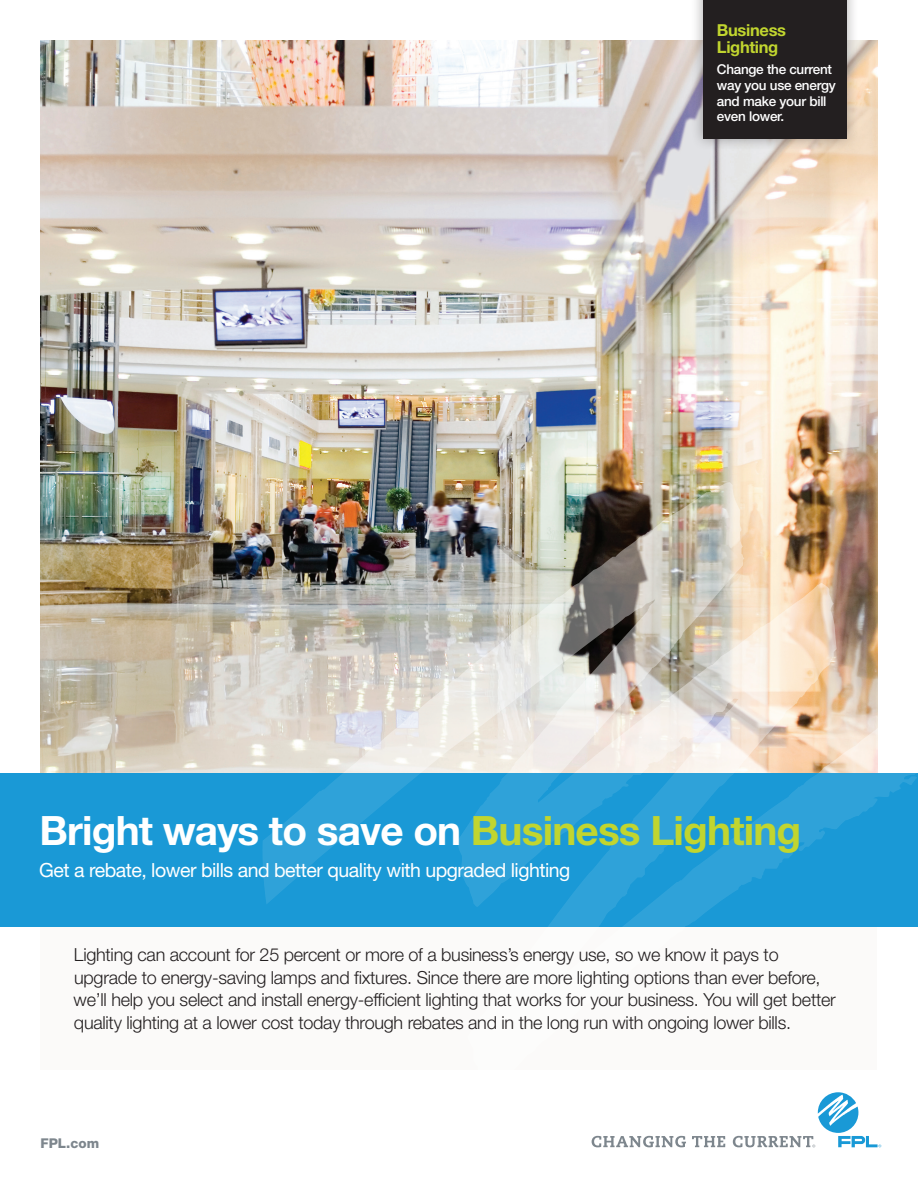
<style>
.page{position:relative;width:918px;height:1188px;background:#fff}
.page>*{position:absolute;margin:0;border:0;box-sizing:border-box;transform-origin:0 0}
.t1{font:700 40.5px "Helvetica Neue LT Std";letter-spacing:-.02em;color:#fff}
.t2{font:19.5px "Helvetica Neue LT Std";letter-spacing:-.025em;color:#fff}
.t3{font:300 18px/22.5px "Helvetica Neue LT Std";letter-spacing:-.015em;color:#231f20}
.t4{font:700 16.5px/16.5px "Helvetica Neue LT Std";letter-spacing:-.02em;color:#c1d52f}
.t5{font:500 13.5px/15.8px "Helvetica Neue LT Std";letter-spacing:-.02em;color:#fff}
.t6{font:800 13.5px "Helvetica Neue LT Std";color:#7d868d}
.s1{color:#c1d52f}
</style>
<div class="page">
<img style="left:40px;top:40px;width:838px;height:733px">
<img style="left:262px;top:482px;width:616px;height:291px">
<div style="left:0;top:773px;width:918px;height:154px;background:#1a99d6"></div>
<svg style="left:262px;top:773px;width:655px;height:154px"></svg>
<svg style="left:592px;top:1136px;width:94px;height:11px"></svg>
<svg style="left:692px;top:1136px;width:33px;height:11px"></svg>
<svg style="left:733px;top:1092px;width:148px;height:55px"></svg>
<div style="left:691px;top:0;width:168px;height:152px;background:#231f20;opacity:.4"></div>
<div style="left:703px;top:0;width:144px;height:139px;background:#231f20"></div>
<p class="t4" style="left:717px;top:22px;width:71px">Business<br>Lighting</p>
<p class="t5" style="left:717px;top:61px;width:121px">Change the current way you use energy and make your bill even lower.</p>
<h1 class="t1" style="left:39px;top:805px;width:763px">Bright ways to save on <span class="s1">Business Lighting</span></h1>
<p class="t2" style="left:39px;top:858px;width:533px">Get a rebate, lower bills and better quality with upgraded lighting</p>
<p class="t3" style="left:74px;top:943px;width:764px">Lighting can account for 25 percent or more of a business’s energy use, so we know it pays to upgrade to energy-saving lamps and fixtures. Since there are more lighting options than ever before, we’ll help you select and install energy-efficient lighting that works for your business. You will get better quality lighting at a lower cost today through rebates and in the long run with ongoing lower bills.</p>
<p class="t6" style="left:40px;top:1135px;width:60px">FPL.com</p>
</div>
